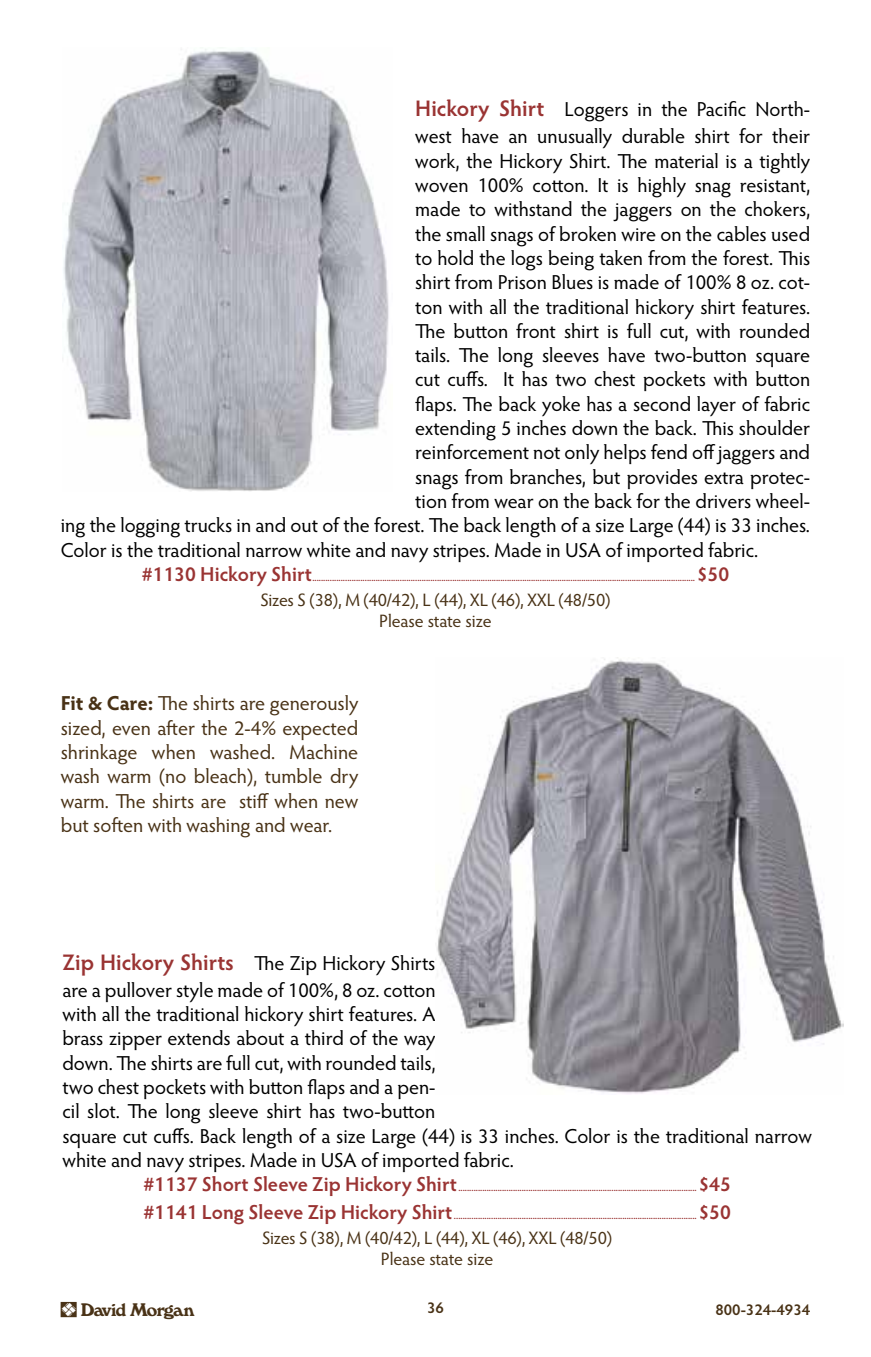
<style>
.page{position:relative;width:871px;height:1357px;background:#fff}
.page>*{position:absolute;margin:0;border:0;box-sizing:border-box;transform-origin:0 0}
.t1{font:22.5px "Windsor BT Roman";color:#493216}
.t2{font:20.25px/24.3px "Hypatia Sans Pro";color:#000}
.t3{font:20.25px/24.3px "Hypatia Sans Pro";letter-spacing:-.005em;color:#493216;text-align:justify}
.t4{font:600 20.25px "Hypatia Sans Pro";color:#9a3433}
.t5{font:18px/21.6px "Hypatia Sans Pro";letter-spacing:-.01em;color:#493216;text-align:center}
.t6{font:600 15.75px "Hypatia Sans Pro";color:#493216}
.t7{font:600 9px "Hypatia Sans Pro";color:#9a3433}
.s1{font-weight:600;font-size:22.5px;color:#9a3433}
.s2{font-weight:700}
</style>
<div class="page">
<img style="left:62px;top:49px;width:327px;height:442px">
<img style="left:435px;top:657px;width:408px;height:437px">
<p class="t2" style="left:415px;top:95px;width:396px;line-height:27px"><span class="s1">Hickory Shirt</span> Loggers in the Pacific North&shy;west have an unusually durable shirt for their</p>
<p class="t2" style="left:415px;top:148px;width:396px">work, the Hickory Shirt. The material is a tightly</p>
<p class="t2" style="left:415px;top:172px;width:396px">woven 100% cotton. It is highly snag resistant,</p>
<p class="t2" style="left:415px;top:197px;width:396px">made to withstand the jaggers on the chokers,</p>
<p class="t2" style="left:415px;top:221px;width:396px">the small snags of broken wire on the cables used</p>
<p class="t2" style="left:415px;top:245px;width:396px">to hold the logs being taken from the forest. This</p>
<p class="t2" style="left:415px;top:270px;width:396px">shirt from Prison Blues is made of 100% 8 oz. cot-</p>
<p class="t2" style="left:415px;top:294px;width:396px">ton with all the traditional hickory shirt features.</p>
<p class="t2" style="left:415px;top:318px;width:396px">The button front shirt is full cut, with rounded</p>
<p class="t2" style="left:415px;top:342px;width:396px">tails. The long sleeves have two-button square</p>
<p class="t2" style="left:415px;top:367px;width:396px">cut cuffs. It has two chest pockets with button</p>
<p class="t2" style="left:415px;top:391px;width:396px">flaps. The back yoke has a second layer of fabric</p>
<p class="t2" style="left:415px;top:415px;width:396px">extending 5 inches down the back. This shoulder</p>
<p class="t2" style="left:415px;top:440px;width:396px">reinforcement not only helps fend off jaggers and</p>
<p class="t2" style="left:415px;top:464px;width:396px">snags from branches, but provides extra protec-</p>
<p class="t2" style="left:415px;top:488px;width:396px">tion from wear on the back for the drivers wheel-</p>
<p class="t2" style="left:61px;top:513px;width:751px">ing the logging trucks in and out of the forest. The back length of a size Large (44) is 33 inches.</p>
<p class="t2" style="left:61px;top:537px;width:699px">Color is the traditional narrow white and navy stripes. Made in USA of imported fabric.</p>
<p class="t4" style="left:142px;top:560px;width:172px">#1130 Hickory Shirt</p>
<p class="t4" style="left:696px;top:560px;width:34px">$50</p>
<p class="t7" style="left:312px;top:572px;width:384px">...............................................................................................................................................................................</p>
<p class="t5" style="left:260px;top:588px;width:352px">Sizes S (38), M (40/42), L (44), XL (46), XXL (48/50)<br>Please state size</p>
<p class="t3" style="left:61px;top:691px;width:299px"><span class="s2">Fit &amp; Care:</span> The shirts are generously sized, even after the 2-4% expected shrinkage when washed. Machine wash warm (no bleach), tumble dry warm. The shirts are stiff when new but soften with washing and wear.</p>
<p class="t2" style="left:62px;top:949px;width:375px;line-height:27px"><span class="s1">Zip Hickory Shirts</span> The Zip Hickory Shirts are a pullover style made of 100%, 8 oz. cotton</p>
<p class="t2" style="left:62px;top:1001px;width:751px">with all the traditional hickory shirt features. A<br>brass zipper extends about a third of the way<br>down. The shirts are full cut, with rounded tails,<br>two chest pockets with button flaps and a pen-<br>cil slot. The long sleeve shirt has two-button<br>square cut cuffs. Back length of a size Large (44) is 33 inches. Color is the traditional narrow white and navy stripes. Made in USA of imported fabric.</p>
<p class="t4" style="left:143px;top:1170px;width:315px">#1137 Short Sleeve Zip Hickory Shirt</p>
<p class="t4" style="left:698px;top:1170px;width:34px">$45</p>
<p class="t7" style="left:458px;top:1182px;width:240px">.............................................................................................................</p>
<p class="t4" style="left:143px;top:1198px;width:310px">#1141 Long Sleeve Zip Hickory Shirt</p>
<p class="t4" style="left:698px;top:1198px;width:34px">$50</p>
<p class="t7" style="left:454px;top:1209px;width:244px">...............................................................................................................</p>
<p class="t5" style="left:262px;top:1226px;width:352px">Sizes S (38), M (40/42), L (44), XL (46), XXL (48/50)<br>Please state size</p>
<p class="t1" style="left:61px;top:1295px;width:142px">^</p>
<p class="t6" style="left:427px;top:1297px;width:18px">36</p>
<p class="t6" style="left:715px;top:1298px;width:96px">800-324-4934</p>
</div>
